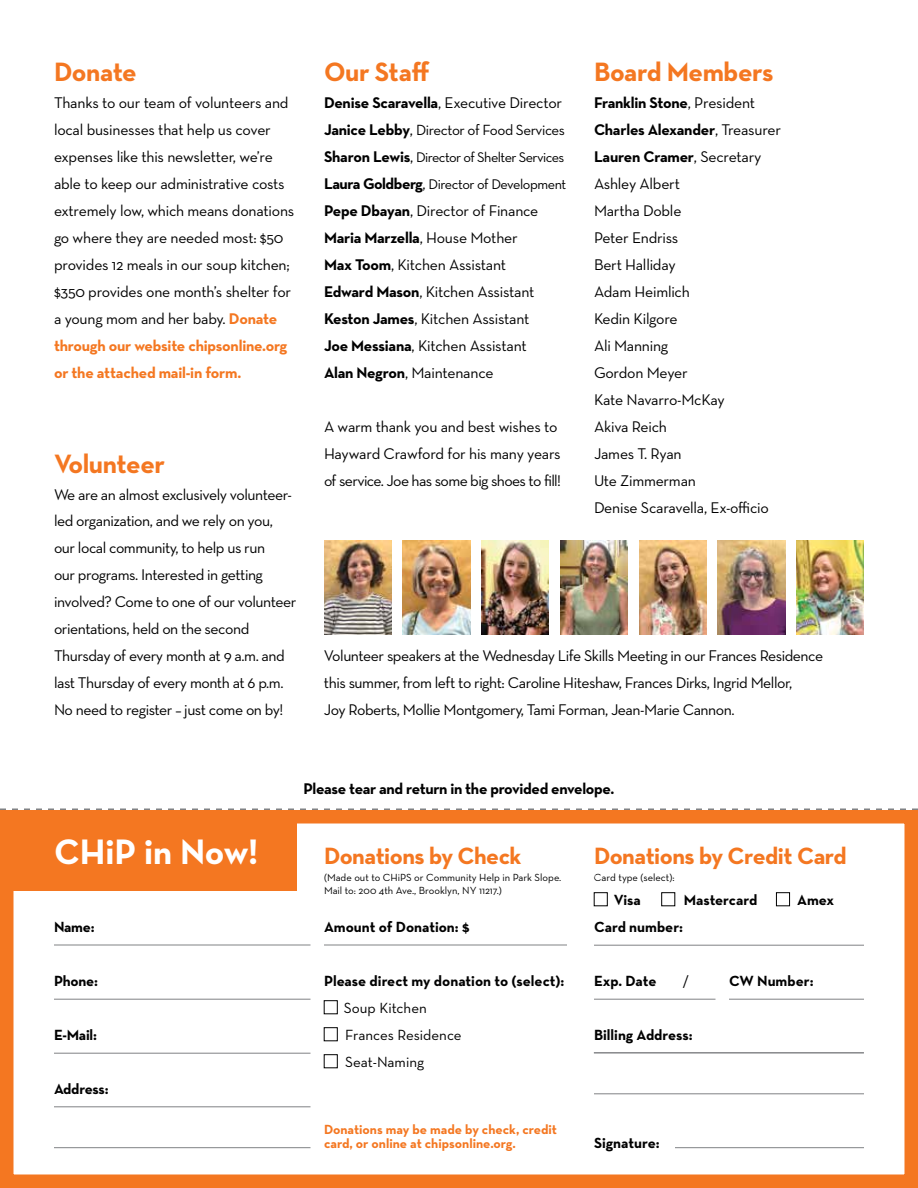
<style>
.page{position:relative;width:918px;height:1188px;background:#fff}
.page>*{position:absolute;margin:0;border:0;box-sizing:border-box;transform-origin:0 0}
.t1{font:700 36px "Neutra Text";color:#fff}
.t2{font:700 27px "Neutra Text";letter-spacing:-.015em;color:#f47721}
.t3{font:700 24px "Neutra Text";letter-spacing:-.02em;color:#f47721}
.t4{font:15.75px/27px "Neutra Text";letter-spacing:-.025em;color:#000}
.t5{font:700 15.75px "Neutra Text";letter-spacing:-.02em;color:#000}
.t6{font:700 15px "Neutra Text";color:#000}
.t7{font:15px/27px "Neutra Text";letter-spacing:-.005em;color:#000}
.t8{font:15px "Neutra Text";letter-spacing:-.03em;color:#000}
.t9{font:700 15px "Neutra Text";letter-spacing:-.02em;color:#000}
.t10{font:14.25px/27px "Neutra Text";letter-spacing:-.04em;color:#000}
.t11{font:700 13.5px/13.5px "Neutra Text";color:#f47721}
.t12{font:10.5px/12.6px "Neutra Text";color:#000}
.t13{font:10.5px "Neutra Text";color:#fff}
.s1{font-weight:700;color:#f47721}
.s2{font-weight:700}
.s3{font-weight:700;font-size:15.75px}
.s4{font-size:15.75px}
</style>
<div class="page">
<div style="left:0;top:810px;width:918px;height:378px;border:14px solid #f47721"></div>
<div style="left:14px;top:821px;width:283px;height:70px;background:#f47721"></div>
<svg style="left:0;top:808px;width:918px;height:2px"></svg>
<div style="left:324px;top:1000px;width:14px;height:14px;border:1px solid #000"></div>
<div style="left:324px;top:1028px;width:14px;height:13px;border:1px solid #000"></div>
<div style="left:324px;top:1054px;width:14px;height:14px;border:1px solid #000"></div>
<hr style="left:54px;top:945px;width:256px;height:1px;background:#808285">
<hr style="left:324px;top:945px;width:243px;height:1px;background:#808285">
<hr style="left:54px;top:999px;width:256px;height:1px;background:#808285">
<hr style="left:54px;top:1053px;width:256px;height:1px;background:#808285">
<hr style="left:54px;top:1107px;width:256px;height:1px;background:#808285">
<hr style="left:54px;top:1147px;width:256px;height:1px;background:#808285">
<hr style="left:675px;top:1147px;width:189px;height:1px;background:#808285">
<hr style="left:594px;top:999px;width:122px;height:1px;background:#808285">
<hr style="left:594px;top:945px;width:270px;height:1px;background:#808285">
<hr style="left:729px;top:999px;width:135px;height:1px;background:#808285">
<hr style="left:594px;top:1094px;width:270px;height:1px;background:#808285">
<hr style="left:594px;top:1053px;width:270px;height:1px;background:#808285">
<div style="left:594px;top:892px;width:14px;height:14px;border:1px solid #000"></div>
<div style="left:662px;top:892px;width:13px;height:14px;border:1px solid #000"></div>
<div style="left:776px;top:892px;width:14px;height:14px;border:1px solid #000"></div>
<img style="left:324px;top:540px;width:68px;height:94px">
<img style="left:639px;top:540px;width:67px;height:94px">
<img style="left:403px;top:540px;width:67px;height:94px">
<img style="left:560px;top:540px;width:68px;height:94px">
<img style="left:482px;top:540px;width:67px;height:94px">
<img style="left:718px;top:540px;width:67px;height:94px">
<img style="left:796px;top:540px;width:68px;height:94px">
<h2 class="t2" style="left:54px;top:55px;width:84px">Donate</h2>
<p class="t4" style="left:54px;top:89px;width:242px">Thanks to our team of volunteers and local businesses that help us cover expenses like this newsletter, we’re able to keep our administrative costs extremely low, which means donations go where they are needed most: $50 provides 12 meals in our soup kitchen; $350 provides one month’s shelter for a young mom and her baby. <span class="s1">Donate through our website chipsonline.org or the attached mail-in form.</span></p>
<h2 class="t2" style="left:54px;top:446px;width:113px">Volunteer</h2>
<p class="t4" style="left:54px;top:480px;width:244px">We are an almost exclusively volunteer&shy;led organization, and we rely on you, our local community, to help us run<br>our programs. Interested in getting involved? Come to one of our volunteer orientations, held on the second Thursday of every month at 9 a.m. and last Thursday of every month at 6 p.m.<br>No need to register – just come on by!</p>
<h2 class="t2" style="left:324px;top:55px;width:107px">Our Staff</h2>
<p class="t4" style="left:324px;top:89px;width:240px"><span class="s2">Denise Scaravella</span>, Executive Director</p>
<p class="t8" style="left:324px;top:121px;width:242px"><span class="s3">Janice Lebby</span><span class="s4">,</span> Director of Food Services</p>
<p class="t10" style="left:324px;top:143px;width:244px"><span class="s3">Sharon Lewis</span><span class="s4">,</span> Director of Shelter Services<br><span class="s3">Laura Goldberg</span><span class="s4">,</span> Director of Development</p>
<p class="t4" style="left:324px;top:197px;width:216px"><span class="s2">Pepe Dbayan</span>, Director of Finance<br><span class="s2">Maria Marzella</span>, House Mother<br><span class="s2">Max Toom</span>, Kitchen Assistant<br><span class="s2">Edward Mason</span>, Kitchen Assistant<br><span class="s2">Keston James</span>, Kitchen Assistant<br><span class="s2">Joe Messiana</span>, Kitchen Assistant<br><span class="s2">Alan Negron</span>, Maintenance</p>
<p class="t4" style="left:324px;top:413px;width:239px">A warm thank you and best wishes to<br>Hayward Crawford for his many years of service. Joe has some big shoes to fill!</p>
<h2 class="t2" style="left:594px;top:55px;width:181px">Board Members</h2>
<p class="t4" style="left:594px;top:89px;width:189px"><span class="s2">Franklin Stone</span>, President<br><span class="s2">Charles Alexander</span>, Treasurer<br><span class="s2">Lauren Cramer</span>, Secretary<br>Ashley Albert<br>Martha Doble<br>Peter Endriss<br>Bert Halliday<br>Adam Heimlich<br>Kedin Kilgore<br>Ali Manning<br>Gordon Meyer<br>Kate Navarro-McKay<br>Akiva Reich<br>James T. Ryan<br>Ute Zimmerman<br>Denise Scaravella, Ex-officio</p>
<p class="t4" style="left:324px;top:642px;width:501px">Volunteer speakers at the Wednesday Life Skills Meeting in our Frances Residence this summer, from left to right: Caroline Hiteshaw, Frances Dirks, Ingrid Mellor,<br>Joy Roberts, Mollie Montgomery, Tami Forman, Jean-Marie Cannon.</p>
<h1 class="t1" style="left:54px;top:829px;width:206px">CHiP in Now!</h1>
<p class="t6" style="left:54px;top:917px;width:42px">Name:</p>
<p class="t6" style="left:54px;top:971px;width:45px">Phone:</p>
<p class="t6" style="left:54px;top:1025px;width:44px">E-Mail:</p>
<p class="t9" style="left:54px;top:1079px;width:56px">Address:</p>
<p class="t5" style="left:303px;top:779px;width:313px">Please tear and return in the provided envelope.</p>
<h3 class="t3" style="left:324px;top:841px;width:199px">Donations by Check</h3>
<p class="t13" style="left:324px;top:868px;width:5px">(</p>
<h3 class="t3" style="left:594px;top:841px;width:254px">Donations by Credit Card</h3>
<p class="t13" style="left:594px;top:868px;width:5px">(</p>
<p class="t6" style="left:614px;top:890px;width:28px">Visa</p>
<p class="t6" style="left:684px;top:890px;width:75px">Mastercard</p>
<p class="t6" style="left:797px;top:890px;width:39px">Amex</p>
<p class="t6" style="left:594px;top:917px;width:91px">Card number:</p>
<p class="t12" style="left:324px;top:871px;width:239px">(Made out to CHiPS or Community Help in Park Slope.<br>Mail to: 200 4th Ave., Brooklyn, NY 11217.)</p>
<p class="t12" style="left:594px;top:871px;width:82px">Card type (select):</p>
<p class="t6" style="left:324px;top:917px;width:147px">Amount of Donation: $</p>
<p class="t6" style="left:324px;top:971px;width:242px">Please direct my donation to (select):</p>
<p class="t7" style="left:344px;top:994px;width:119px">Soup Kitchen<br>Frances Residence<br>Seat-Naming</p>
<p class="t11" style="left:324px;top:1122px;width:235px">Donations may be made by check, credit card, or online at chipsonline.org.</p>
<p class="t6" style="left:594px;top:971px;width:64px">Exp. Date</p>
<p class="t7" style="left:683px;top:967px;width:8px">/</p>
<p class="t6" style="left:729px;top:971px;width:86px">CW Number:</p>
<p class="t6" style="left:594px;top:1025px;width:100px">Billing Address:</p>
<p class="t6" style="left:594px;top:1133px;width:67px">Signature:</p>
</div>
